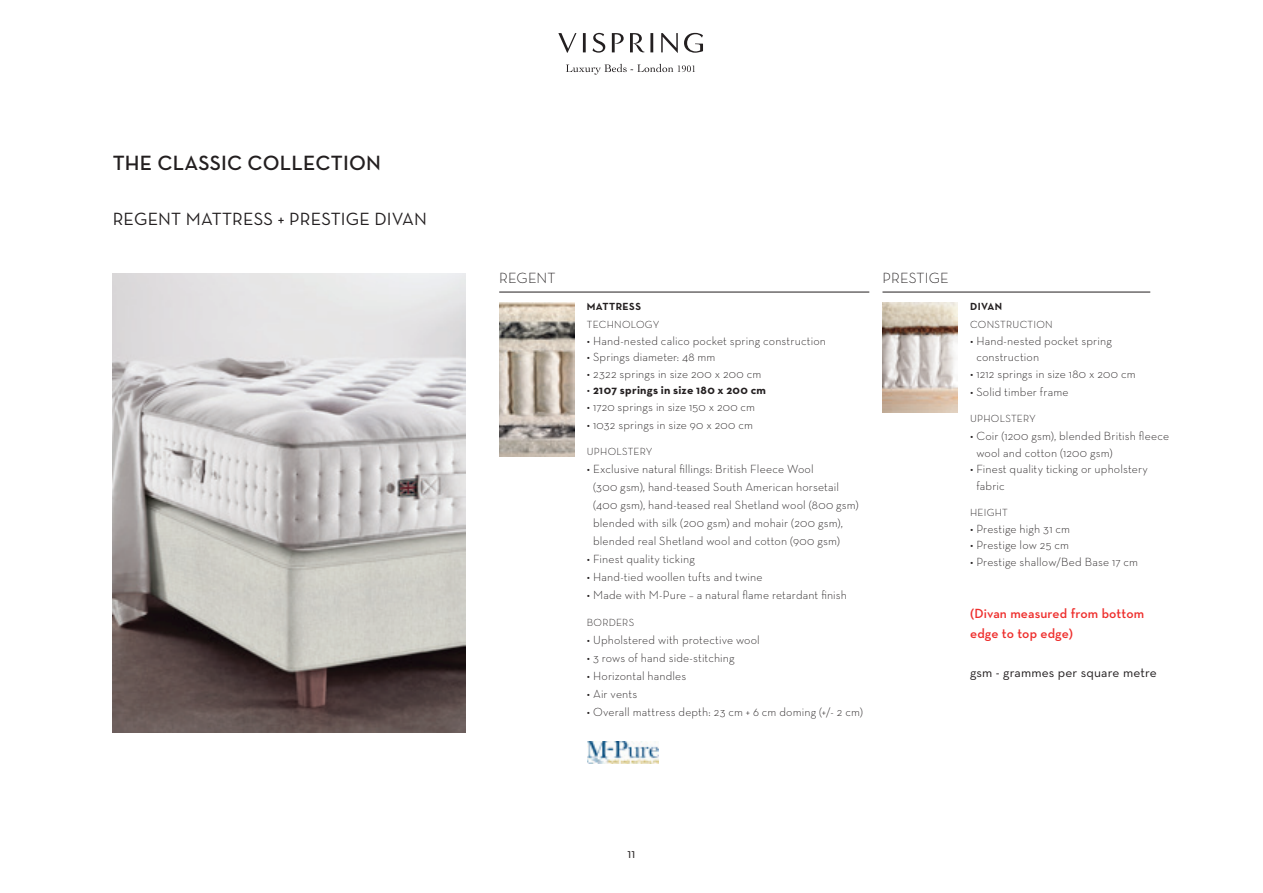
<style>
.page{position:relative;width:1263px;height:893px;background:#fff}
.page>*{position:absolute;margin:0;border:0;box-sizing:border-box;transform-origin:0 0}
.t1{font:600 21px "Neutra Text";letter-spacing:.01em;color:#231f20}
.t2{font:18px "Neutra Text";letter-spacing:.01em;color:#231f20}
.t3{font:300 15px "Neutra Text";letter-spacing:.005em;color:#231f20}
.t4{font:600 13.5px/19.5px "Neutra Text";letter-spacing:.01em;color:#ee2e2c}
.t5{font:13.5px "Neutra Text";letter-spacing:.01em;color:#231f20}
.t6{font:300 12px/18px "Neutra Text";letter-spacing:.01em;color:#231f20}
.t7{font:700 12px "Neutra Text";letter-spacing:.025em;color:#231f20}
.t8{font:300 10.5px "Neutra Text";letter-spacing:.025em;color:#231f20}
.t9{font:700 10.5px "Neutra Text";letter-spacing:.035em;color:#231f20}
.s1{font-weight:300}
</style>
<div class="page">
<svg style="left:558px;top:33px;width:145px;height:42px"></svg>
<img style="left:499px;top:303px;width:75px;height:154px">
<img style="left:882px;top:303px;width:75px;height:110px">
<hr style="left:499px;top:292px;width:370px;height:1px;background:#231f20">
<hr style="left:882px;top:292px;width:268px;height:1px;background:#231f20">
<img style="left:113px;top:273px;width:353px;height:460px">
<img style="left:588px;top:741px;width:70px;height:23px">
<h1 class="t1" style="left:113px;top:150px;width:270px">THE CLASSIC COLLECTION</h1>
<h2 class="t2" style="left:113px;top:208px;width:316px">REGENT MATTRESS + PRESTIGE DIVAN</h2>
<p class="t3" style="left:499px;top:269px;width:58px">REGENT</p>
<p class="t3" style="left:882px;top:269px;width:68px">PRESTIGE</p>
<p class="t9" style="left:587px;top:300px;width:56px">MATTRESS</p>
<p class="t8" style="left:587px;top:318px;width:74px">TECHNOLOGY</p>
<p class="t6" style="left:587px;top:331px;width:241px">• Hand-nested calico pocket spring construction</p>
<p class="t6" style="left:587px;top:348px;width:130px">• Springs diameter: 48 mm</p>
<p class="t6" style="left:587px;top:364px;width:176px">• 2322 springs in size 200 x 200 cm</p>
<p class="t7" style="left:587px;top:382px;width:181px"><span class="s1">•</span> 2107 springs in size 180 x 200 cm</p>
<p class="t6" style="left:587px;top:397px;width:170px">• 1720 springs in size 150 x 200 cm</p>
<p class="t6" style="left:587px;top:415px;width:168px">• 1032 springs in size 90 x 200 cm</p>
<p class="t8" style="left:587px;top:445px;width:67px">UPHOLSTERY</p>
<p class="t6" style="left:593px;top:460px;width:267px;text-indent:-6px">• Exclusive natural fillings: British Fleece Wool<br>(300 gsm), hand-teased South American horsetail (400 gsm), hand-teased real Shetland wool (800 gsm) blended with silk (200 gsm) and mohair (200 gsm), blended real Shetland wool and cotton (900 gsm)</p>
<p class="t6" style="left:587px;top:550px;width:110px">• Finest quality ticking</p>
<p class="t6" style="left:587px;top:568px;width:177px">• Hand-tied woollen tufts and twine</p>
<p class="t6" style="left:587px;top:586px;width:262px">• Made with M-Pure – a natural flame retardant finish</p>
<p class="t8" style="left:587px;top:616px;width:49px">BORDERS</p>
<p class="t6" style="left:587px;top:630px;width:175px">• Upholstered with protective wool</p>
<p class="t6" style="left:587px;top:648px;width:149px">• 3 rows of hand side-stitching</p>
<p class="t6" style="left:587px;top:666px;width:101px">• Horizontal handles</p>
<p class="t6" style="left:587px;top:684px;width:52px">• Air vents</p>
<p class="t6" style="left:587px;top:702px;width:278px">• Overall mattress depth: 23 cm + 6 cm doming (+/- 2 cm)</p>
<p class="t9" style="left:970px;top:300px;width:34px">DIVAN</p>
<p class="t8" style="left:970px;top:318px;width:84px">CONSTRUCTION</p>
<p class="t6" style="left:976px;top:332px;width:137px;line-height:16.5px;text-indent:-6px">• Hand-nested pocket spring construction</p>
<p class="t6" style="left:970px;top:364px;width:167px">• 1212 springs in size 180 x 200 cm</p>
<p class="t6" style="left:970px;top:382px;width:100px">• Solid timber frame</p>
<p class="t8" style="left:970px;top:412px;width:67px">UPHOLSTERY</p>
<p class="t6" style="left:976px;top:427px;width:194px;line-height:16.5px;text-indent:-6px">• Coir (1200 gsm), blended British fleece wool and cotton (1200 gsm)</p>
<p class="t6" style="left:976px;top:460px;width:173px;line-height:16.5px;text-indent:-6px">• Finest quality ticking or upholstery fabric</p>
<p class="t8" style="left:970px;top:506px;width:39px">HEIGHT</p>
<p class="t6" style="left:970px;top:519px;width:101px">• Prestige high 31 cm</p>
<p class="t6" style="left:970px;top:536px;width:100px">• Prestige low 25 cm</p>
<p class="t6" style="left:970px;top:552px;width:169px">• Prestige shallow/Bed Base 17 cm</p>
<p class="t4" style="left:970px;top:603px;width:176px">(Divan measured from bottom edge to top edge)</p>
<p class="t5" style="left:970px;top:664px;width:188px">gsm - grammes per square metre</p>
<p class="t5" style="left:628px;top:845px;width:9px">11</p>
</div>
